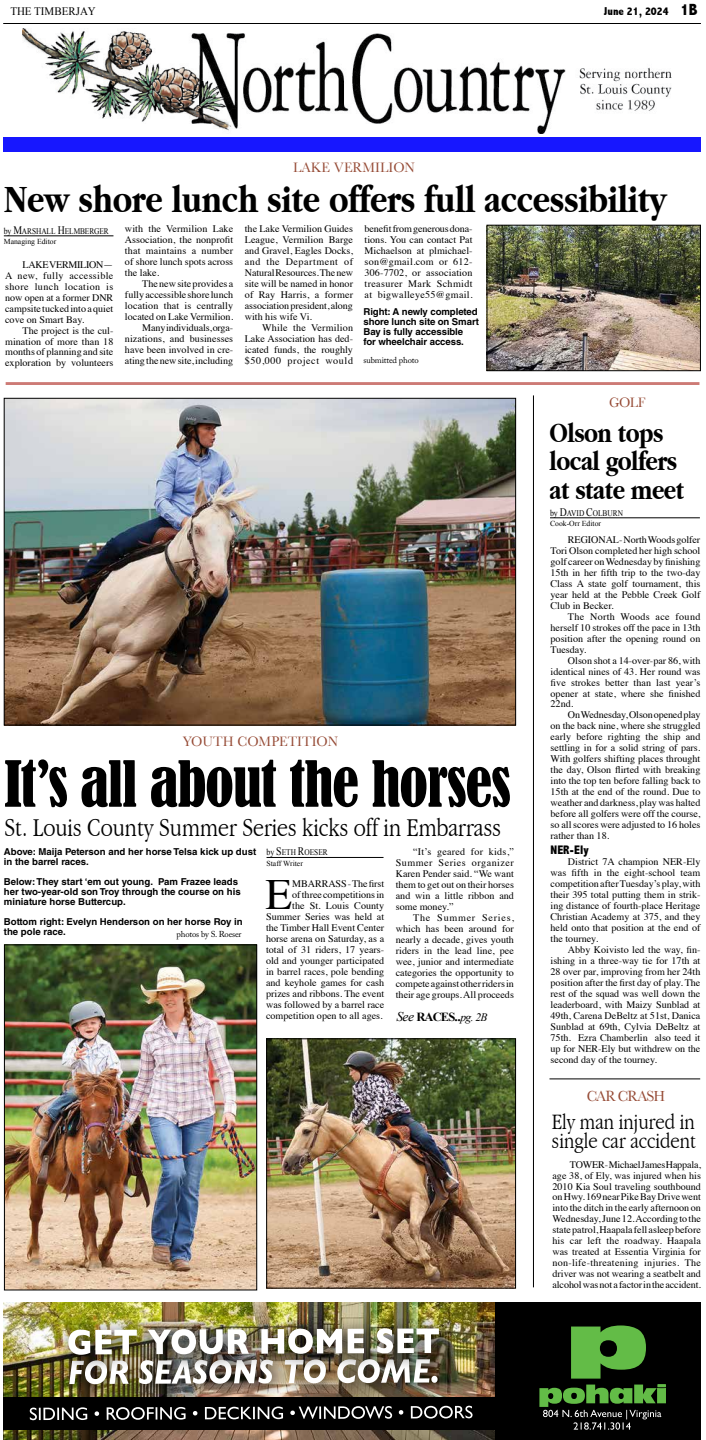
<style>
.page{position:relative;width:706px;height:1440px;background:#fff}
.page>*{position:absolute;margin:0;border:0;box-sizing:border-box;transform-origin:0 0}
.t1{font:condensed 59.1px "Bernard";letter-spacing:-.02em;color:#000}
.t2{font:43.2px "Times";color:#000}
.t3{font:700 condensed 40px "Garamond";letter-spacing:-.01em;color:#000}
.t4{font:700 condensed 28.6px/28.6px "Garamond";letter-spacing:-.02em;color:#000}
.t5{font:300 condensed 26.7px "Garamond";color:#000}
.t6{font:300 condensed 22.9px/19.1px "Garamond";color:#000}
.t7{font:15.3px "Baskerville";letter-spacing:-.06em;color:#964b36;scale:.96 1}
.t8{font:14.3px "Baskerville";color:#964b36;scale:.96 1}
.t9{font:700 12.4px "Times New Roman";letter-spacing:-.07em;color:#000}
.t10{font:800 condensed 12.4px "Abadi";color:#000}
.t11{font:800 condensed 11.4px "Abadi";color:#000}
.t12{font:11.4px "Times New Roman";color:#000;scale:.96 1}
.t13{font:10px/11px "Times";color:#000;text-align:justify}
.t14{font:700 9.5px/10px "Helvetica LT Std";color:#000}
.t15{font:8.6px "Times New Roman";letter-spacing:-.01em;color:#000;scale:.86 1}
.t16{font:8.6px "Adobe Caslon Pro";letter-spacing:-.02em;color:#000}
.t17{font:7.6px "Times New Roman";color:#000}
.s1{font-size:16.2px}
.s2{font-size:9.1px}
.s3{font-size:11.4px}
.s4{font-weight:400;font-style:italic;font-size:13.3px}
.s5{font-size:13.3px}
.s6{font-weight:400;font-style:italic;font-size:11.4px}
</style>
<div class="page">
<div style="left:3px;top:138px;width:698px;height:14px;background:#1717ff"></div>
<hr style="left:3px;top:23px;width:698px;height:1px;background:#000">
<hr style="left:6px;top:382px;width:693px;height:3px;background:#cd7a75">
<hr style="left:266px;top:857px;width:117px;height:1px;background:#000">
<hr style="left:533px;top:395px;width:1px;height:892px;background:#000">
<hr style="left:549px;top:1079px;width:151px;height:1px;background:#000">
<img style="left:22px;top:29px;width:649px;height:104px">
<hr style="left:550px;top:518px;width:150px;height:1px;background:#000">
<img style="left:3px;top:1303px;width:492px;height:137px">
<div style="left:59px;top:1348px;width:395px;height:53px;background:#000;opacity:.92"></div>
<div style="left:57px;top:1317px;width:399px;height:55px;background:#000;opacity:.92"></div>
<img style="left:68px;top:1328px;width:371px;height:56px">
<div style="left:495px;top:1303px;width:205px;height:137px;background:#000"></div>
<div style="left:3px;top:1397px;width:492px;height:33px;background:#000"></div>
<svg style="left:539px;top:1325px;width:127px;height:105px"></svg>
<svg style="left:30px;top:1406px;width:442px;height:14px"></svg>
<img style="left:6px;top:400px;width:508px;height:323px">
<img style="left:6px;top:947px;width:249px;height:341px">
<div style="left:4px;top:945px;width:253px;height:345px;border:1px solid #000"></div>
<img style="left:268px;top:1041px;width:246px;height:245px">
<div style="left:266px;top:1039px;width:250px;height:249px;border:1px solid #000"></div>
<img style="left:488px;top:227px;width:210px;height:142px">
<div style="left:486px;top:225px;width:214px;height:146px;border:1px solid #000"></div>
<hr style="left:4px;top:236px;width:109px;height:1px;background:#000">
<p class="t12" style="left:10px;top:3px;width:91px">THE TIMBERJAY</p>
<p class="t11" style="left:604px;top:5px;width:95px">June 21, 2024 <span class="s1">1B</span></p>
<h3 class="t8" style="left:293px;top:159px;width:128px">LAKE VERMILION</h3>
<h3 class="t3" style="left:4px;top:177px;width:664px">New shore lunch site offers full accessibility</h3>
<p class="t15" style="left:4px;top:225px;width:124px"><span class="s2">by</span> <span class="s3">M</span>ARSHALL <span class="s3">H</span>ELMBERGER</p>
<p class="t17" style="left:4px;top:236px;width:54px">Managing Editor</p>
<p class="t13" style="left:5px;top:258px;width:110px;text-indent:17px">LAKE VERMILION— A new, fully accessible shore lunch location is now open at a former DNR campsite tucked into a quiet cove on Smart Bay.</p>
<p class="t13" style="left:5px;top:324px;width:110px;text-indent:17px">The project is the cul&shy;mination of more than 18 months of planning and site exploration by volunteers</p>
<p class="t13" style="left:125px;top:223px;width:110px">with the Vermilion Lake Association, the nonprofit that maintains a number of shore lunch spots across the lake.</p>
<p class="t13" style="left:125px;top:277px;width:110px;text-align:right">The new site provides a fully accessible shore lunch location that is centrally located on Lake Vermilion.<br>Many individuals, orga&shy;nizations, and businesses have been involved in cre&shy;ating the new site, including</p>
<p class="t13" style="left:245px;top:222px;width:110px">the Lake Vermilion Guides League, Vermilion Barge and Gravel, Eagles Docks, and the Department of Natural Resources. The new site will be named in honor of Ray Harris, a former association president, along with his wife Vi.</p>
<p class="t13" style="left:245px;top:321px;width:110px;text-indent:17px">While the Vermilion Lake Association has ded&shy;icated funds, the roughly $50,000 project would</p>
<p class="t13" style="left:364px;top:222px;width:109px">benefit from generous dona&shy;tions. You can contact Pat Michaelson at plmichael&shy;son@gmail.com or 612- 306-7702, or association treasurer Mark Schmidt at bigwalleye55@gmail.</p>
<p class="t14" style="left:363px;top:307px;width:117px">Right: A newly completed shore lunch site on Smart<br>Bay is fully accessible<br>for wheelchair access.</p>
<p class="t16" style="left:363px;top:355px;width:57px">submitted photo</p>
<h3 class="t8" style="left:183px;top:733px;width:163px">YOUTH COMPETITION</h3>
<h1 class="t1" style="left:4px;top:750px;width:508px">It’s all about the horses</h1>
<h3 class="t5" style="left:4px;top:812px;width:498px">St. Louis County Summer Series kicks off in Embarrass</h3>
<p class="t14" style="left:4px;top:846px;width:254px">Above: Maija Peterson and her horse Telsa kick up dust in the barrel races.</p>
<p class="t14" style="left:4px;top:876px;width:238px">Below: They start ‘em out young. Pam Frazee leads her two-year-old son Troy through the course on his miniature horse Buttercup.</p>
<p class="t14" style="left:4px;top:916px;width:240px">Bottom right: Evelyn Henderson on her horse Roy in the pole race.</p>
<p class="t16" style="left:177px;top:929px;width:66px">photos by S. Roeser</p>
<p class="t15" style="left:266px;top:847px;width:73px"><span class="s2">by</span> <span class="s3">S</span>ETH <span class="s3">R</span>OESER</p>
<p class="t17" style="left:266px;top:858px;width:38px">Staff Writer</p>
<p class="t13" style="left:266px;top:877px;width:120px;text-align:right">MBARRASS - The first<br>of three competitions in<br>the St. Louis County<br>Summer Series was held at the Timber Hall Event Center horse arena on Saturday, as a total of 31 riders, 17 years&shy;old and younger participated in barrel races, pole bending and keyhole games for cash prizes and ribbons. The event was followed by a barrel race competition open to all ages.</p>
<h2 class="t2" style="left:265px;top:854px;width:28px">E</h2>
<p class="t13" style="left:396px;top:845px;width:120px;text-indent:17px">“It’s geared for kids,” Summer Series organizer Karen Pender said. “We want them to get out on their horses and win a little ribbon and some money.”</p>
<p class="t13" style="left:396px;top:911px;width:120px;text-indent:17px">The Summer Series, which has been around for nearly a decade, gives youth riders in the lead line, pee wee, junior and intermediate categories the opportunity to compete against other riders in their age groups. All proceeds</p>
<p class="t9" style="left:396px;top:1008px;width:93px"><span class="s4">See</span> RACES<span class="s5">..</span><span class="s6">pg. 2B</span></p>
<h3 class="t8" style="left:609px;top:394px;width:39px">GOLF</h3>
<h3 class="t4" style="left:549px;top:418px;width:136px">Olson tops local golfers at state meet</h3>
<p class="t15" style="left:550px;top:507px;width:86px"><span class="s2">by</span> <span class="s3">D</span>AVID <span class="s3">C</span>OLBURN</p>
<p class="t17" style="left:550px;top:518px;width:53px">Cook-Orr Editor</p>
<p class="t13" style="left:550px;top:533px;width:151px;text-indent:17px">REGIONAL- North Woods golfer Tori Olson completed her high school golf career on Wednesday by finishing 15th in her fifth trip to the two-day Class A state golf tournament, this year held at the Pebble Creek Golf Club in Becker.</p>
<p class="t13" style="left:550px;top:610px;width:151px;text-indent:17px">The North Woods ace found herself 10 strokes off the pace in 13th position after the opening round on Tuesday.</p>
<p class="t13" style="left:550px;top:654px;width:151px;text-indent:17px">Olson shot a 14-over-par 86, with identical nines of 43. Her round was five strokes better than last year’s opener at state, where she finished 22nd.</p>
<p class="t13" style="left:550px;top:709px;width:151px;text-indent:17px">On Wednesday, Olson opened play on the back nine, where she struggled early before righting the ship and settling in for a solid string of pars.<br>With golfers shifting places throught the day, Olson flirted with breaking into the top ten before falling back to 15th at the end of the round. Due to weather and darkness, play was halted before all golfers were off the course, so all scores were adjusted to 16 holes rather than 18.</p>
<p class="t10" style="left:550px;top:843px;width:40px">NER-Ely</p>
<p class="t13" style="left:550px;top:856px;width:151px;text-indent:17px">District 7A champion NER-Ely was fifth in the eight-school team competition after Tuesday’s play, with their 395 total putting them in strik&shy;ing distance of fourth-place Heritage Christian Academy at 375, and they held onto that position at the end of the tourney.</p>
<p class="t13" style="left:550px;top:943px;width:151px;text-indent:17px">Abby Koivisto led the way, fin&shy;ishing in a three-way tie for 17th at 28 over par, improving from her 24th position after the first day of play. The rest of the squad was well down the leaderboard, with Maizy Sunblad at 49th, Carena DeBeltz at 51st, Danica Sunblad at 69th, Cylvia DeBeltz at 75th. Ezra Chamberlin also teed it up for NER-Ely but withdrew on the second day of the tourney.</p>
<h3 class="t7" style="left:586px;top:1087px;width:83px">CAR CRASH</h3>
<h3 class="t6" style="left:552px;top:1112px;width:146px">Ely man injured in single car accident</h3>
<p class="t13" style="left:552px;top:1158px;width:150px;text-indent:17px">TOWER- Michael James Happala, age 38, of Ely, was injured when his 2010 Kia Soul traveling southbound on Hwy. 169 near Pike Bay Drive went into the ditch in the early afternoon on Wednesday, June 12. According to the state patrol, Haapala fell asleep before his car left the roadway. Haapala was treated at Essentia Virginia for non-life-threatening injuries. The driver was not wearing a seatbelt and alcohol was not a factor in the accident.</p>
</div>
